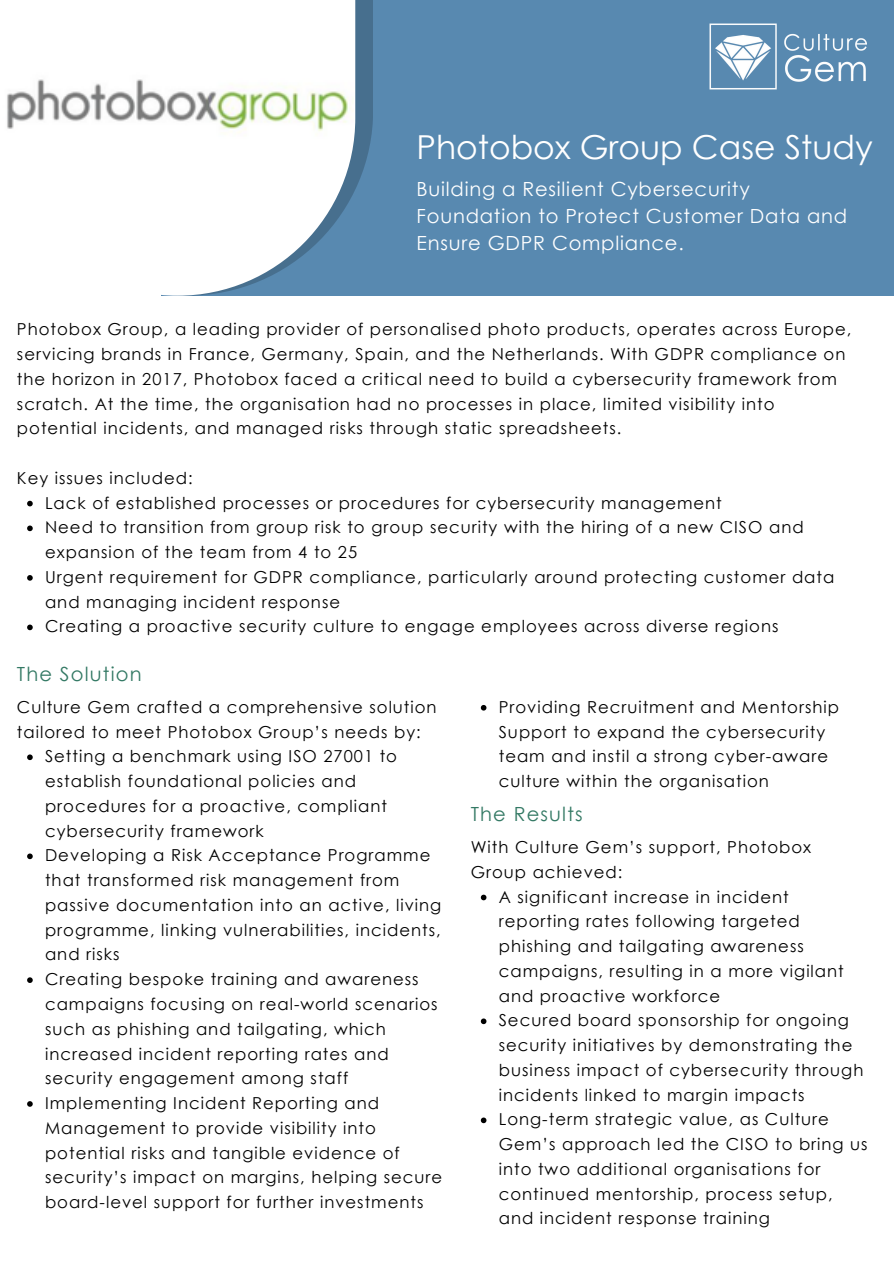
<style>
.page{position:relative;width:894px;height:1264px;background:#fff}
.page>*{position:absolute;margin:0;border:0;box-sizing:border-box;transform-origin:0 0}
.t1{font:33px "Century Gothic";color:#fff}
.t2{font:19.5px/27px "Century Gothic";letter-spacing:.04em;color:#fff}
.t3{font:19.5px "Century Gothic";letter-spacing:.06em;color:#337964}
.t4{font:16.5px/24.8px "Century Gothic";letter-spacing:.06em;color:#000}
</style>
<div class="page">
<div style="left:161px;top:0;width:732px;height:296px;background:#5889b0"></div>
<svg style="left:355px;top:0;width:18px;height:189px;fill:#476f8e"></svg>
<img style="left:7px;top:0;width:348px;height:296px">
<img style="left:709px;top:23px;width:157px;height:66px">
<svg style="left:27px;top:501px;width:6px;height:5px"></svg>
<svg style="left:27px;top:525px;width:6px;height:6px"></svg>
<svg style="left:27px;top:575px;width:6px;height:5px"></svg>
<svg style="left:27px;top:624px;width:6px;height:6px"></svg>
<svg style="left:27px;top:754px;width:6px;height:6px"></svg>
<svg style="left:27px;top:853px;width:6px;height:6px"></svg>
<svg style="left:27px;top:977px;width:6px;height:5px"></svg>
<svg style="left:27px;top:1101px;width:6px;height:5px"></svg>
<svg style="left:480px;top:705px;width:6px;height:5px"></svg>
<svg style="left:480px;top:894px;width:6px;height:6px"></svg>
<svg style="left:480px;top:1018px;width:6px;height:6px"></svg>
<svg style="left:480px;top:1117px;width:6px;height:6px"></svg>
<p class="t1" style="left:416px;top:126px;width:457px">Photobox Group Case Study</p>
<p class="t2" style="left:416px;top:174px;width:432px">Building a Resilient Cybersecurity<br>Foundation to Protect Customer Data and<br>Ensure GDPR Compliance.</p>
<p class="t4" style="left:17px;top:316px;width:835px">Photobox Group, a leading provider of personalised photo products, operates across Europe, servicing brands in France, Germany, Spain, and the Netherlands. With GDPR compliance on the horizon in 2017, Photobox faced a critical need to build a cybersecurity framework from scratch. At the time, the organisation had no processes in place, limited visibility into potential incidents, and managed risks through static spreadsheets.</p>
<h2 class="t4" style="left:17px;top:465px;width:177px">Key issues included:</h2>
<p class="t4" style="left:45px;top:490px;width:678px">Lack of established processes or procedures for cybersecurity management</p>
<p class="t4" style="left:45px;top:514px;width:760px">Need to transition from group risk to group security with the hiring of a new CISO and expansion of the team from 4 to 25</p>
<p class="t4" style="left:45px;top:564px;width:790px">Urgent requirement for GDPR compliance, particularly around protecting customer data and managing incident response</p>
<p class="t4" style="left:45px;top:613px;width:734px">Creating a proactive security culture to engage employees across diverse regions</p>
<p class="t3" style="left:17px;top:661px;width:126px">The Solution</p>
<p class="t4" style="left:17px;top:694px;width:421px">Culture Gem crafted a comprehensive solution tailored to meet Photobox Group’s needs by:</p>
<h2 class="t4" style="left:45px;top:743px;width:353px">Setting a benchmark using ISO 27001 to establish foundational policies and procedures for a proactive, compliant cybersecurity framework</h2>
<p class="t4" style="left:45px;top:842px;width:397px">Developing a Risk Acceptance Programme that transformed risk management from passive documentation into an active, living programme, linking vulnerabilities, incidents, and risks</p>
<p class="t4" style="left:45px;top:966px;width:394px">Creating bespoke training and awareness campaigns focusing on real-world scenarios such as phishing and tailgating, which increased incident reporting rates and security engagement among staff</p>
<p class="t4" style="left:45px;top:1090px;width:398px">Implementing Incident Reporting and Management to provide visibility into potential risks and tangible evidence of security’s impact on margins, helping secure board-level support for further investments</p>
<p class="t4" style="left:498px;top:694px;width:342px">Providing Recruitment and Mentorship Support to expand the cybersecurity team and instil a strong cyber-aware culture within the organisation</p>
<h2 class="t3" style="left:470px;top:801px;width:113px">The Results</h2>
<p class="t4" style="left:470px;top:834px;width:342px">With Culture Gem’s support, Photobox<br>Group achieved:</p>
<p class="t4" style="left:498px;top:883px;width:346px">A significant increase in incident reporting rates following targeted phishing and tailgating awareness campaigns, resulting in a more vigilant and proactive workforce</p>
<p class="t4" style="left:498px;top:1007px;width:366px">Secured board sponsorship for ongoing security initiatives by demonstrating the business impact of cybersecurity through incidents linked to margin impacts</p>
<p class="t4" style="left:498px;top:1106px;width:370px">Long-term strategic value, as Culture Gem’s approach led the CISO to bring us into two additional organisations for continued mentorship, process setup, and incident response training</p>
</div>
